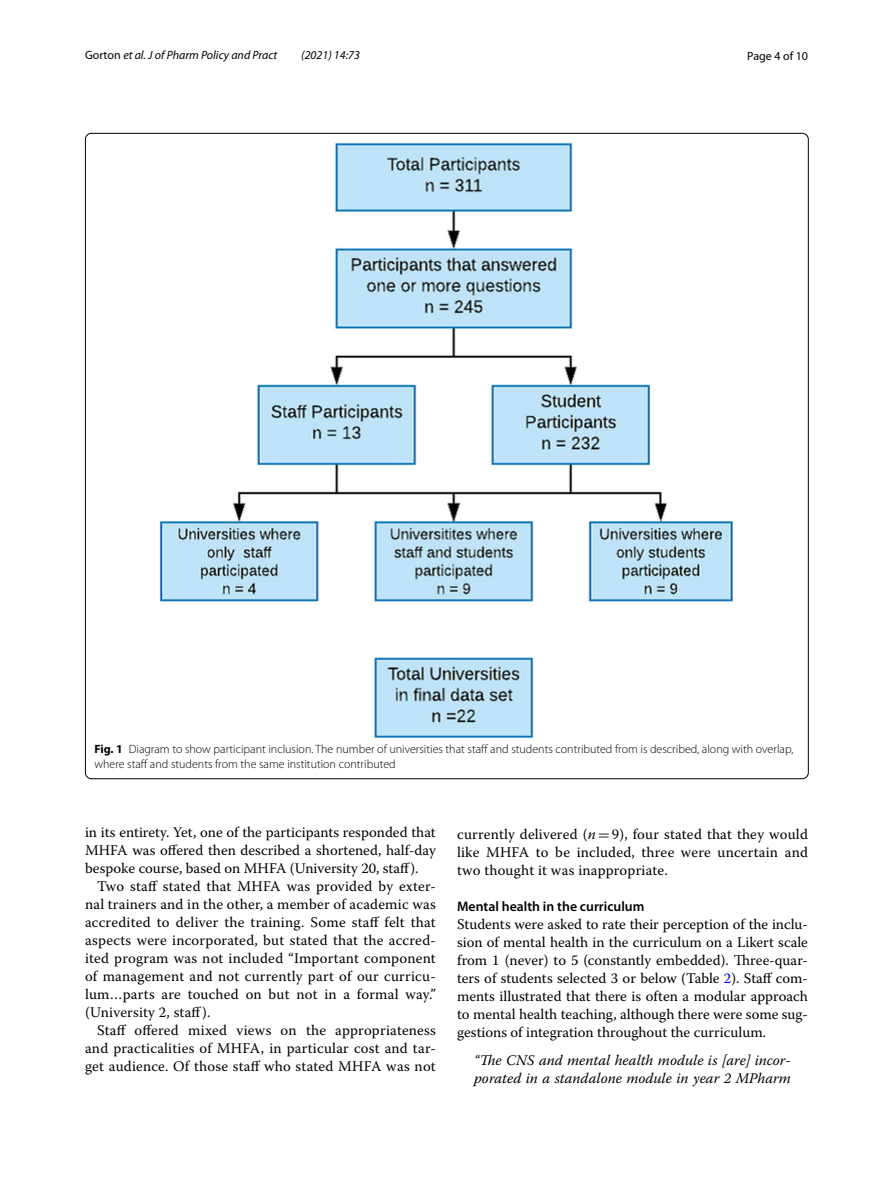
<style>
.page{position:relative;width:893px;height:1187px;background:#fff}
.page>*{position:absolute;margin:0;border:0;box-sizing:border-box;transform-origin:0 0}
.t1{font:14.7px/18px "Warnock Pro";letter-spacing:.015em;color:#000;text-align:justify}
.t2{font:italic 14.7px/18px "Warnock Pro";color:#000}
.t3{font:600 13.8px "Myriad Pro";color:#000}
.t4{font:300 12px/15px "Myriad Pro";color:#000}
.t5{font:italic 12px "Myriad Pro";color:#000}
.t6{font:12px "Myriad Pro";color:#000}
.s1{font-style:normal}
.s2{font-weight:700}
.s3{font-style:italic}
.s4{font-family:"MTSY"}
.s5{color:#00f}
</style>
<div class="page">
<img style="left:160px;top:142px;width:574px;height:596px">
<p class="t5" style="left:85px;top:48px;width:194px"><span class="s1">Gorton</span> et al. J of Pharm Policy and Pract</p>
<p class="t5" style="left:301px;top:48px;width:60px">(2021) 14:73</p>
<p class="t6" style="left:747px;top:48px;width:62px">Page 4 of 10</p>
<p class="t4" style="left:94px;top:742px;width:701px"><span class="s2">Fig. 1</span> Diagram to show participant inclusion. The number of universities that staff and students contributed from is described, along with overlap, where staff and students from the same institution contributed</p>
<p class="t1" style="left:85px;top:822px;width:352px">in its entirety. Yet, one of the participants responded that MHFA was offered then described a shortened, half-day bespoke course, based on MHFA (University 20, staff).</p>
<p class="t1" style="left:85px;top:876px;width:352px;text-indent:12px">Two staff stated that MHFA was provided by exter&shy;nal trainers and in the other, a member of academic was accredited to deliver the training. Some staff felt that aspects were incorporated, but stated that the accred&shy;ited program was not included “Important component of management and not currently part of our curricu&shy;lum…parts are touched on but not in a formal way.” (University 2, staff).</p>
<p class="t1" style="left:85px;top:1020px;width:352px;text-indent:12px">Staff offered mixed views on the appropriateness and practicalities of MHFA, in particular cost and tar&shy;get audience. Of those staff who stated MHFA was not</p>
<p class="t1" style="left:457px;top:824px;width:352px">currently delivered (<span class="s3">n</span><span class="s4">=</span>9), four stated that they would like MHFA to be included, three were uncertain and two thought it was inappropriate.</p>
<p class="t3" style="left:457px;top:897px;width:189px">Mental health in the curriculum</p>
<p class="t1" style="left:457px;top:914px;width:352px">Students were asked to rate their perception of the inclu&shy;sion of mental health in the curriculum on a Likert scale from 1 (never) to 5 (constantly embedded). Three-quar&shy;ters of students selected 3 or below (Table <span class="s5">2</span>). Staff com&shy;ments illustrated that there is often a modular approach to mental health teaching, although there were some sug&shy;gestions of integration throughout the curriculum.</p>
<p class="t2" style="left:474px;top:1050px;width:318px">“The CNS and mental health module is [are] incor&shy;porated in a standalone module in year 2 MPharm</p>
</div>
